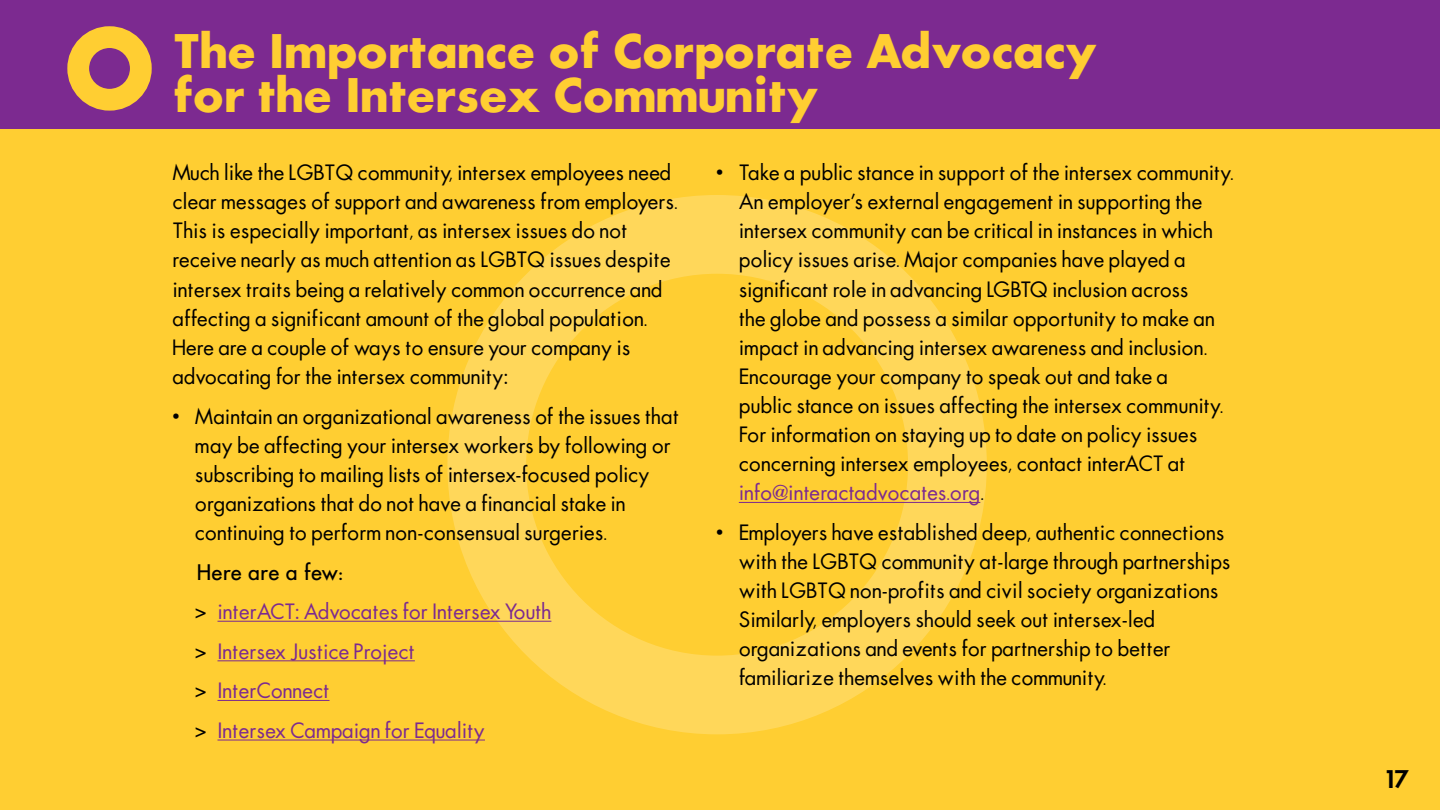
<style>
.page{position:relative;width:1440px;height:810px;background:#fff}
.page>*{position:absolute;margin:0;border:0;box-sizing:border-box;transform-origin:0 0}
.t1{font:700 45px/44.1px "Futura";letter-spacing:-.03em;color:#ffce32}
.t2{font:600 22.5px "Futura";color:#000}
.t3{font:21px/29.1px "Futura";color:#000}
.t4{font:21px/39.6px "Futura";color:#7c2a90}
.s1{font-weight:500;color:#000}
.s2{color:#000}
.s3{color:#7c2a90}
</style>
<div class="page">
<div style="left:0;top:0;width:1440px;height:129px;background:#7c2a90"></div>
<div style="left:0;top:129px;width:1440px;height:681px;background:#ffce32"></div>
<div style="left:447px;top:195px;width:540px;height:539px;border:79px solid #fff;border-radius:50%"></div>
<div style="left:67px;top:26px;width:85px;height:85px;border:22px solid #ffce32;border-radius:50%"></div>
<hr style="left:218px;top:621px;width:333px;height:1px;background:#7c2a90">
<hr style="left:218px;top:661px;width:197px;height:1px;background:#7c2a90">
<hr style="left:218px;top:700px;width:112px;height:1px;background:#7c2a90">
<hr style="left:218px;top:740px;width:267px;height:1px;background:#7c2a90">
<hr style="left:739px;top:502px;width:241px;height:1px;background:#7c2a90">
<h1 class="t1" style="left:172px;top:28px;width:927px">The Importance of Corporate Advocacy for the Intersex Community</h1>
<p class="t3" style="left:172px;top:158px;width:507px">Much like the LGBTQ community, intersex employees need clear messages of support and awareness from employers.<br>This is especially important, as intersex issues do not receive nearly as much attention as LGBTQ issues despite intersex traits being a relatively common occurrence and affecting a significant amount of the global population.<br>Here are a couple of ways to ensure your company is advocating for the intersex community:</p>
<p class="t3" style="left:195px;top:401px;width:486px;text-indent:-22px">• Maintain an organizational awareness of the issues that may be affecting your intersex workers by following or subscribing to mailing lists of intersex-focused policy organizations that do not have a financial stake in continuing to perform non-consensual surgeries.</p>
<p class="t4" style="left:195px;top:552px;width:358px"><span class="s1">Here are a few:<br></span><span class="s2">&gt;</span> interACT: Advocates for Intersex Youth <span class="s2">&gt;</span> Intersex Justice Project<br><span class="s2">&gt;</span> InterConnect<br><span class="s2">&gt;</span> Intersex Campaign for Equality</p>
<p class="t3" style="left:739px;top:158px;width:497px;text-indent:-22px">• Take a public stance in support of the intersex community.<br>An employer’s external engagement in supporting the intersex community can be critical in instances in which policy issues arise. Major companies have played a significant role in advancing LGBTQ inclusion across<br>the globe and possess a similar opportunity to make an impact in advancing intersex awareness and inclusion.<br>Encourage your company to speak out and take a<br>public stance on issues affecting the intersex community.<br>For information on staying up to date on policy issues concerning intersex employees, contact interACT at <span class="s3">info@interactadvocates.org</span>.</p>
<p class="t3" style="left:739px;top:518px;width:493px;text-indent:-22px">• Employers have established deep, authentic connections with the LGBTQ community at-large through partnerships with LGBTQ non-profits and civil society organizations Similarly, employers should seek out intersex-led organizations and events for partnership to better familiarize themselves with the community.</p>
<p class="t2" style="left:1386px;top:764px;width:26px">17</p>
</div>
